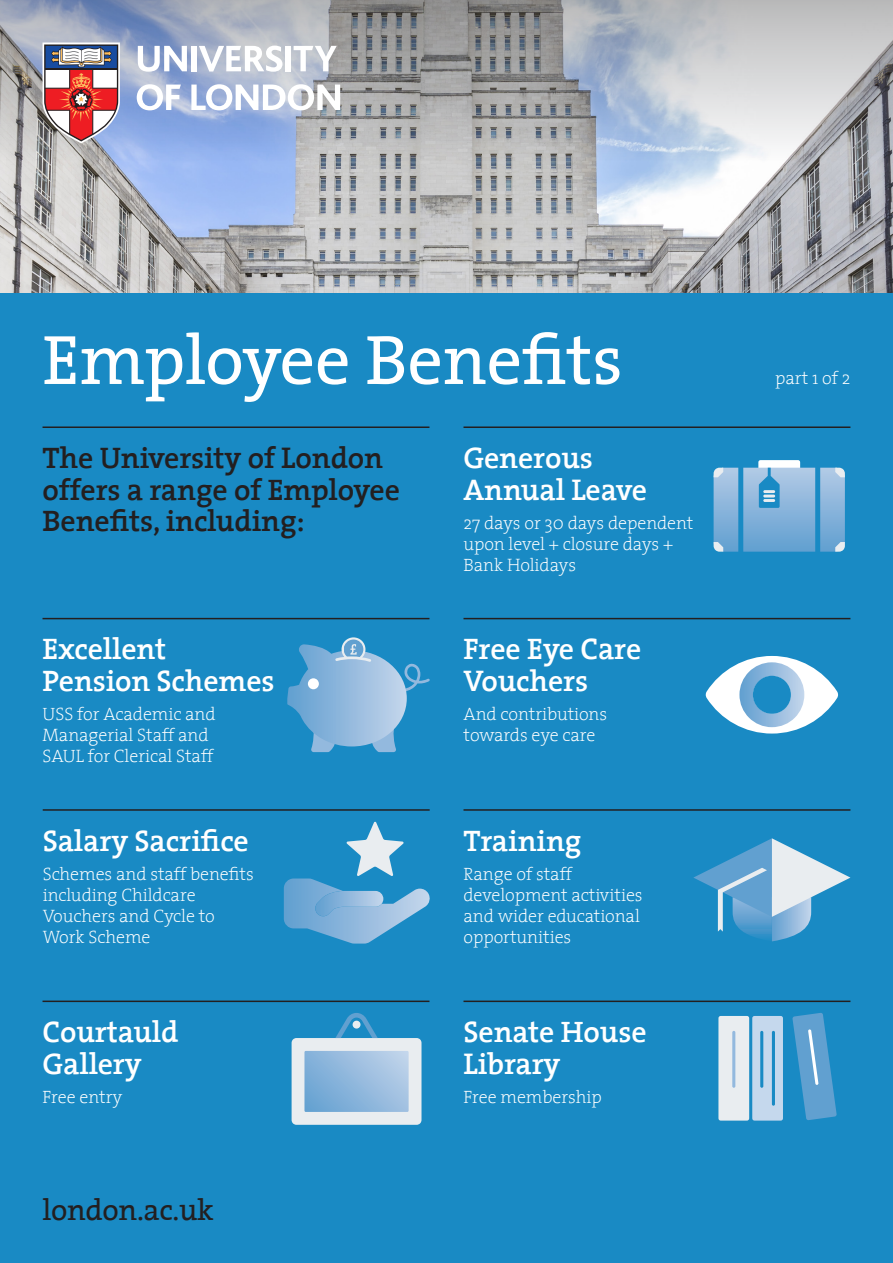
<style>
.page{position:relative;width:893px;height:1263px;background:#fff}
.page>*{position:absolute;margin:0;border:0;box-sizing:border-box;transform-origin:0 0}
.t1{font:70.5px "The Serif";letter-spacing:-.005em;color:#fff}
.t2{font:600 30px/31.5px "The Serif";letter-spacing:-.005em;color:#fff}
.t3{font:600 30px/31.5px "The Serif";letter-spacing:-.005em;color:#231f20}
.t4{font:30px "The Serif";letter-spacing:-.01em;color:#231f20}
.t5{font:200 18px/21px "The Serif";letter-spacing:-.005em;color:#fff}
</style>
<div class="page">
<img style="left:0;top:161px;width:893px;height:133px">
<svg style="left:0;top:0;width:893px;height:161px"></svg>
<div style="left:191px;top:46px;width:6px;height:25px;background:#fff"></div>
<div style="left:286px;top:46px;width:5px;height:25px;background:#fff"></div>
<svg style="left:191px;top:84px;width:149px;height:26px"></svg>
<svg style="left:294px;top:46px;width:43px;height:25px"></svg>
<svg style="left:138px;top:46px;width:49px;height:26px"></svg>
<svg style="left:199px;top:46px;width:83px;height:26px"></svg>
<svg style="left:137px;top:84px;width:44px;height:26px"></svg>
<svg style="left:43px;top:43px;width:77px;height:100px"></svg>
<div style="left:0;top:294px;width:893px;height:969px;background:#198ac4"></div>
<hr style="left:43px;top:426px;width:386px;height:2px;background:#231f20">
<svg style="left:714px;top:460px;width:131px;height:92px"></svg>
<hr style="left:463px;top:426px;width:387px;height:2px;background:#231f20">
<hr style="left:463px;top:618px;width:387px;height:1px;background:#231f20">
<svg style="left:705px;top:656px;width:133px;height:77px"></svg>
<hr style="left:43px;top:1000px;width:386px;height:2px;background:#231f20">
<svg style="left:292px;top:1013px;width:129px;height:112px"></svg>
<hr style="left:43px;top:618px;width:386px;height:1px;background:#231f20">
<svg style="left:287px;top:637px;width:143px;height:115px"></svg>
<hr style="left:43px;top:809px;width:387px;height:2px;background:#231f20">
<svg style="left:284px;top:822px;width:146px;height:121px"></svg>
<hr style="left:463px;top:809px;width:387px;height:2px;background:#231f20">
<svg style="left:693px;top:838px;width:157px;height:103px"></svg>
<hr style="left:463px;top:1000px;width:387px;height:2px;background:#231f20">
<svg style="left:792px;top:1013px;width:45px;height:107px"></svg>
<svg style="left:718px;top:1016px;width:65px;height:104px"></svg>
<hr style="left:732px;top:1031px;width:3px;height:57px;background:#93b9de;border-radius:2px">
<h1 class="t1" style="left:43px;top:301px;width:582px">Employee Benefits</h1>
<h2 class="t3" style="left:43px;top:441px;width:359px">The University of London offers a range of Employee<br>Benefits, including:</h2>
<h2 class="t2" style="left:43px;top:633px;width:234px">Excellent<br>Pension Schemes</h2>
<p class="t5" style="left:43px;top:703px;width:175px">USS for Academic and<br>Managerial Staff and<br>SAUL for Clerical Staff</p>
<h2 class="t2" style="left:43px;top:824px;width:208px">Salary Sacrifice</h2>
<p class="t5" style="left:43px;top:863px;width:213px">Schemes and staff benefits including Childcare<br>Vouchers and Cycle to<br>Work Scheme</p>
<h2 class="t2" style="left:43px;top:1015px;width:138px">Courtauld<br>Gallery</h2>
<p class="t5" style="left:43px;top:1086px;width:81px">Free entry</p>
<h2 class="t4" style="left:43px;top:1185px;width:173px">london.ac.uk</h2>
<h2 class="t2" style="left:463px;top:441px;width:185px">Generous<br>Annual Leave</h2>
<p class="t5" style="left:463px;top:512px;width:232px">27 days or 30 days dependent upon level + closure days +<br>Bank Holidays</p>
<h2 class="t2" style="left:463px;top:633px;width:179px">Free Eye Care<br>Vouchers</h2>
<p class="t5" style="left:463px;top:703px;width:145px">And contributions towards eye care</p>
<h2 class="t2" style="left:463px;top:824px;width:120px">Training</h2>
<p class="t5" style="left:463px;top:863px;width:181px">Range of staff development activities and wider educational opportunities</p>
<h2 class="t2" style="left:463px;top:1015px;width:185px">Senate House<br>Library</h2>
<p class="t5" style="left:463px;top:1086px;width:140px">Free membership</p>
<p class="t5" style="left:775px;top:367px;width:77px">part 1 of 2</p>
</div>
